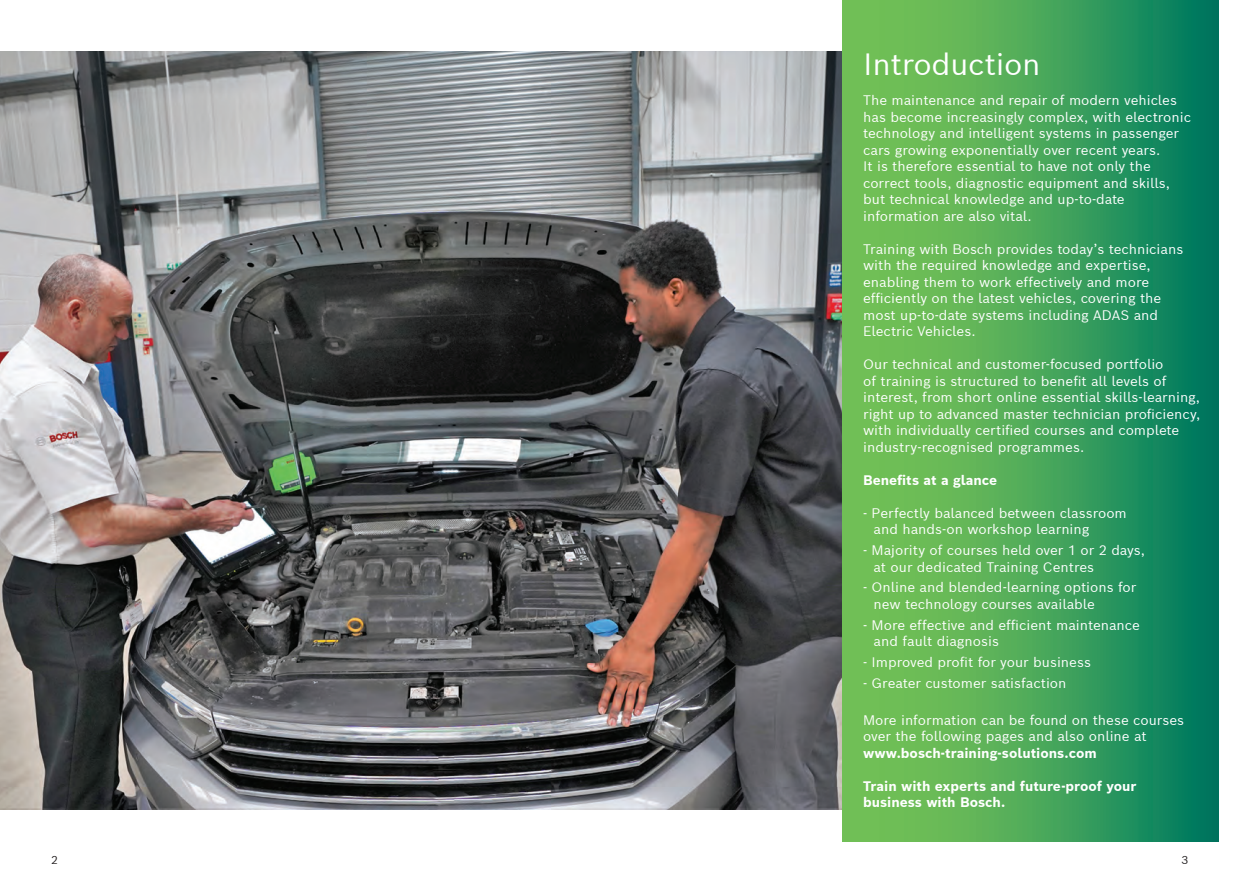
<style>
.page{position:relative;width:1259px;height:893px;background:#fff}
.page>*{position:absolute;margin:0;border:0;box-sizing:border-box;transform-origin:0 0}
.Einf__Abs{font:30px "Bosch Sans";letter-spacing:-.01em;color:#fff}
.Bosch_Fließtext_12_P{font:13.5px/16.5px "Bosch Sans";color:#fff}
.Bosch_Fließtext_12_P-2{font:700 13.5px/16.5px "Bosch Sans";color:#fff}
.t1{font:11.25px "Bosch Sans";color:#231f20}
.s1{font-weight:700}
</style>
<div class="page">
<img style="left:0;top:51px;width:842px;height:759px">
<svg style="left:842px;top:0;width:376px;height:842px;background:#44a45a"></svg>
<p class="Einf__Abs" style="left:863px;top:44px;width:179px">Introduction</p>
<p class="Bosch_Fließtext_12_P" style="left:863px;top:92px;width:329px">The maintenance and repair of modern vehicles has become increasingly complex, with electronic technology and intelligent systems in passenger cars growing exponentially over recent years.<br>It is therefore essential to have not only the correct tools, diagnostic equipment and skills, but technical knowledge and up-to-date information are also vital.</p>
<p class="Bosch_Fließtext_12_P" style="left:863px;top:240px;width:322px">Training with Bosch provides today’s technicians with the required knowledge and expertise, enabling them to work effectively and more efficiently on the latest vehicles, covering the most up-to-date systems including ADAS and Electric Vehicles.</p>
<p class="Bosch_Fließtext_12_P" style="left:863px;top:356px;width:339px">Our technical and customer-focused portfolio<br>of training is structured to benefit all levels of interest, from short online essential skills-learning, right up to advanced master technician proficiency, with individually certified courses and complete industry-recognised programmes.</p>
<p class="Bosch_Fließtext_12_P-2" style="left:863px;top:471px;width:136px">Benefits at a glance</p>
<p class="Bosch_Fließtext_12_P" style="left:873px;top:504px;width:255px;text-indent:-10px">- Perfectly balanced between classroom and hands-on workshop learning</p>
<p class="Bosch_Fließtext_12_P" style="left:873px;top:541px;width:273px;text-indent:-11px">- Majority of courses held over 1 or 2 days, at our dedicated Training Centres</p>
<p class="Bosch_Fließtext_12_P" style="left:873px;top:579px;width:264px;text-indent:-11px">- Online and blended-learning options for new technology courses available</p>
<p class="Bosch_Fließtext_12_P" style="left:873px;top:616px;width:268px;text-indent:-11px">- More effective and efficient maintenance and fault diagnosis</p>
<p class="Bosch_Fließtext_12_P" style="left:863px;top:653px;width:229px">- Improved profit for your business</p>
<p class="Bosch_Fließtext_12_P" style="left:863px;top:674px;width:205px">- Greater customer satisfaction</p>
<p class="Bosch_Fließtext_12_P" style="left:863px;top:711px;width:322px">More information can be found on these courses over the following pages and also online at <span class="s1">www.bosch-training-solutions.com</span></p>
<p class="Bosch_Fließtext_12_P-2" style="left:863px;top:777px;width:275px">Train with experts and future-proof your business with Bosch.</p>
<p class="t1" style="left:51px;top:853px;width:8px">2</p>
<p class="t1" style="left:1181px;top:853px;width:8px">3</p>
</div>
